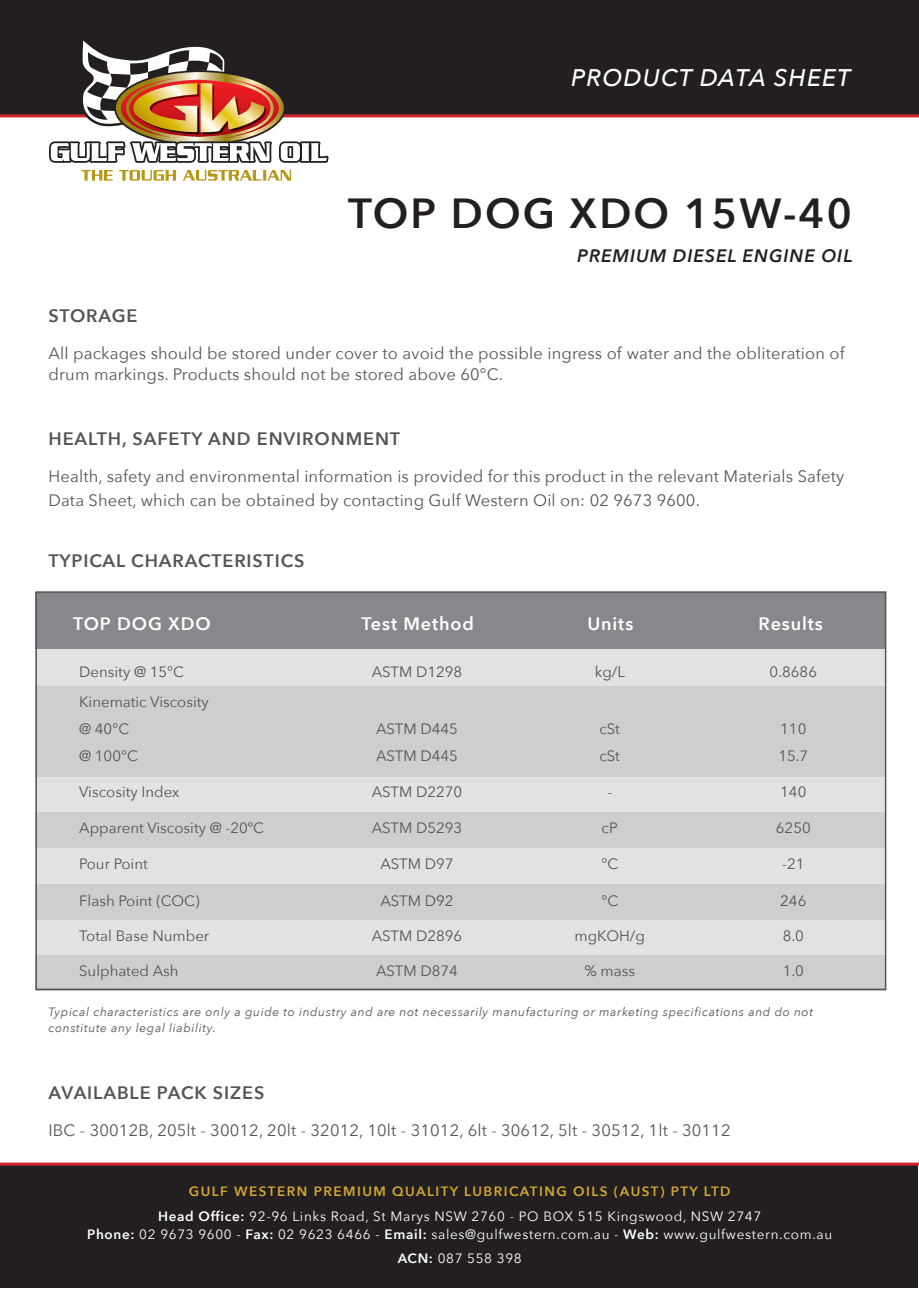
<style>
.page{position:relative;width:919px;height:1289px;background:#fff}
.page>*{position:absolute;margin:0;border:0;box-sizing:border-box;transform-origin:0 0}
.t1{font:600 42px "Avenir Next";letter-spacing:.05em;color:#231f20}
.t2{font:italic 500 24px "Avenir Next";letter-spacing:.05em;color:#fff}
.t3{font:600 18px "Avenir Next";letter-spacing:.05em;color:#545557}
.t4{font:600 18px "Avenir Next";letter-spacing:.05em;color:#fff}
.t5{font:italic 600 18px "Avenir Next";letter-spacing:.05em;color:#231f20}
.t6{font:16.5px/21px "Avenir Next";letter-spacing:.01em;color:#545557}
.t7{font:15px "Avenir Next";color:#545557}
.t8{font:13.5px/24px "Avenir Next";letter-spacing:.05em;color:#fff;text-align:center}
.t9{font:600 13.5px "Avenir Next";letter-spacing:.11em;color:#d3a82f}
.t10{font:italic 12px/16.2px "Avenir Next";letter-spacing:.05em;color:#545557}
.s1{font-weight:600}
</style>
<div class="page">
<div style="left:35px;top:592px;width:851px;height:397px;background:#e1e2e4"></div>
<div style="left:35px;top:592px;width:851px;height:56px;background:#86888b"></div>
<div style="left:1px;top:1163px;width:917px;height:125px;background:#231f20"></div>
<div style="left:0;top:0;width:918px;height:116px;background:#231f20"></div>
<hr style="left:0;top:1162px;width:918px;height:3px;background:#d1232a">
<hr style="left:0;top:114px;width:918px;height:3px;background:#d1232a">
<svg style="left:49px;top:40px;width:279px;height:141px"></svg>
<div style="left:35px;top:686px;width:851px;height:90px;background:#cdced0"></div>
<div style="left:35px;top:812px;width:851px;height:36px;background:#cdced0"></div>
<div style="left:35px;top:884px;width:851px;height:35px;background:#cdced0"></div>
<div style="left:35px;top:955px;width:851px;height:35px;background:#cdced0"></div>
<div style="left:35px;top:591px;width:851px;height:399px;border:2px solid #545557"></div>
<p class="t2" style="left:571px;top:57px;width:281px">PRODUCT DATA SHEET</p>
<p class="t1" style="left:348px;top:177px;width:505px">TOP DOG XDO 15W-40</p>
<p class="t5" style="left:577px;top:240px;width:277px">PREMIUM DIESEL ENGINE OIL</p>
<p class="t3" style="left:48px;top:300px;width:91px">STORAGE</p>
<p class="t6" style="left:48px;top:342px;width:797px">All packages should be stored under cover to avoid the possible ingress of water and the obliteration of drum markings. Products should not be stored above 60°C.</p>
<p class="t3" style="left:48px;top:423px;width:353px">HEALTH, SAFETY AND ENVIRONMENT</p>
<p class="t6" style="left:48px;top:464px;width:797px;line-height:24px">Health, safety and environmental information is provided for this product in the relevant Materials Safety<br>Data Sheet, which can be obtained by contacting Gulf Western Oil on: 02 9673 9600.</p>
<p class="t3" style="left:48px;top:545px;width:257px">TYPICAL CHARACTERISTICS</p>
<p class="t4" style="left:73px;top:608px;width:139px">TOP DOG XDO</p>
<p class="t4" style="left:361px;top:608px;width:114px">Test Method</p>
<p class="t4" style="left:587px;top:608px;width:47px">Units</p>
<p class="t4" style="left:758px;top:608px;width:66px">Results</p>
<p class="t7" style="left:79px;top:658px;width:106px">Density @ 15°C</p>
<p class="t7" style="left:372px;top:658px;width:92px">ASTM D1298</p>
<p class="t7" style="left:594px;top:658px;width:32px">kg/L</p>
<p class="t7" style="left:769px;top:658px;width:49px">0.8686</p>
<p class="t7" style="left:79px;top:689px;width:131px">Kinematic Viscosity</p>
<p class="t7" style="left:79px;top:716px;width:51px">@ 40°C</p>
<p class="t7" style="left:79px;top:743px;width:60px">@ 100°C</p>
<p class="t7" style="left:376px;top:716px;width:83px">ASTM D445</p>
<p class="t7" style="left:376px;top:743px;width:83px">ASTM D445</p>
<p class="t7" style="left:599px;top:716px;width:22px">cSt</p>
<p class="t7" style="left:599px;top:743px;width:22px">cSt</p>
<p class="t7" style="left:780px;top:716px;width:28px">110</p>
<p class="t7" style="left:778px;top:743px;width:31px">15.7</p>
<p class="t7" style="left:79px;top:779px;width:102px">Viscosity Index</p>
<p class="t7" style="left:372px;top:779px;width:92px">ASTM D2270</p>
<p class="t7" style="left:607px;top:779px;width:6px">-</p>
<p class="t7" style="left:780px;top:779px;width:28px">140</p>
<p class="t7" style="left:79px;top:815px;width:186px">Apparent Viscosity @ -20ºC</p>
<p class="t7" style="left:372px;top:815px;width:92px">ASTM D5293</p>
<p class="t7" style="left:601px;top:815px;width:18px">cP</p>
<p class="t7" style="left:775px;top:815px;width:36px">6250</p>
<p class="t7" style="left:79px;top:851px;width:70px">Pour Point</p>
<p class="t7" style="left:380px;top:851px;width:75px">ASTM D97</p>
<p class="t7" style="left:601px;top:851px;width:18px">°C</p>
<p class="t7" style="left:782px;top:851px;width:24px">-21</p>
<p class="t7" style="left:79px;top:888px;width:122px">Flash Point (COC)</p>
<p class="t7" style="left:380px;top:888px;width:75px">ASTM D92</p>
<p class="t7" style="left:601px;top:888px;width:18px">°C</p>
<p class="t7" style="left:780px;top:888px;width:28px">246</p>
<p class="t7" style="left:79px;top:923px;width:132px">Total Base Number</p>
<p class="t7" style="left:372px;top:923px;width:92px">ASTM D2896</p>
<p class="t7" style="left:574px;top:923px;width:72px">mgKOH/g</p>
<p class="t7" style="left:782px;top:923px;width:23px">8.0</p>
<p class="t7" style="left:79px;top:958px;width:101px">Sulphated Ash</p>
<p class="t7" style="left:376px;top:958px;width:83px">ASTM D874</p>
<p class="t7" style="left:584px;top:958px;width:52px">% mass</p>
<p class="t7" style="left:782px;top:958px;width:23px">1.0</p>
<p class="t10" style="left:48px;top:1003px;width:766px">Typical characteristics are only a guide to industry and are not necessarily manufacturing or marketing specifications and do not constitute any legal liability.</p>
<p class="t3" style="left:48px;top:1076px;width:217px">AVAILABLE PACK SIZES</p>
<p class="t6" style="left:48px;top:1118px;width:683px">IBC - 30012B, 205lt - 30012, 20lt - 32012, 10lt - 31012, 6lt - 30612, 5lt - 30512, 1lt - 30112</p>
<p class="t9" style="left:189px;top:1179px;width:543px">GULF WESTERN PREMIUM QUALITY LUBRICATING OILS (AUST) PTY LTD</p>
<p class="t8" style="left:158px;top:1203px;width:604px"><span class="s1">Head Office:</span> 92-96 Links Road, St Marys NSW 2760 - PO BOX 515 Kingswood, NSW 2747</p>
<p class="t8" style="left:87px;top:1221px;width:746px"><span class="s1">Phone:</span> 02 9673 9600 - <span class="s1">Fax:</span> 02 9623 6466 - <span class="s1">Email:</span> sales@gulfwestern.com.au - <span class="s1">Web:</span> www.gulfwestern.com.au<br><span class="s1">ACN:</span> 087 558 398</p>
</div>
